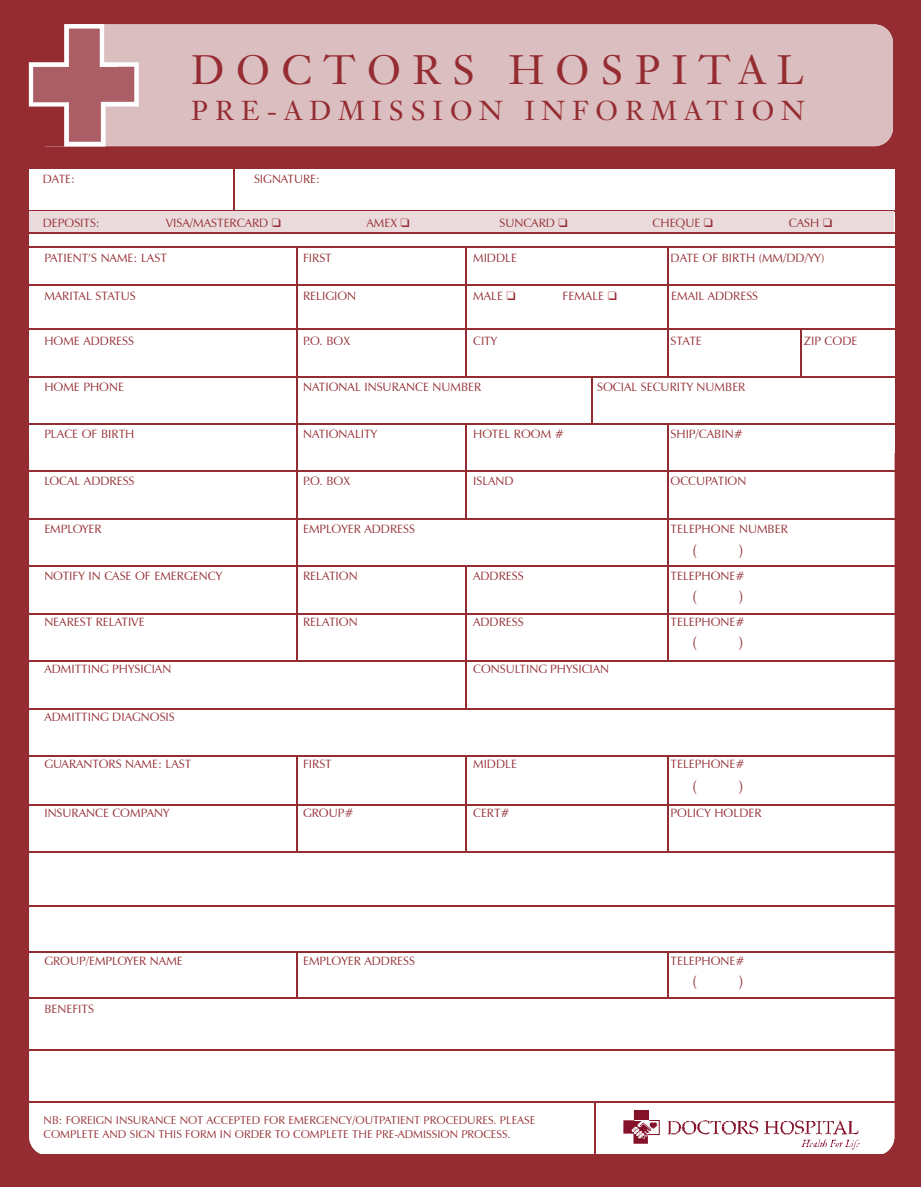
<style>
.page{position:relative;width:921px;height:1187px;background:#fff}
.page>*{position:absolute;margin:0;border:0;box-sizing:border-box;transform-origin:0 0}
.t1{font:40.5px "Janson Text";color:#942c32}
.t2{font:27px "Janson Text";letter-spacing:.26em;color:#942c32}
.t3{font:16.5px "Zapf Humanist 601 BT";color:#942c32}
.t4{font:12px "Zapf Humanist 601 BT";color:#942c32}
.t5{font:11.25px/13.6px "Zapf Humanist 601 BT";color:#942c32}
</style>
<div class="page">
<div style="left:0;top:0;width:920px;height:1185px;background:#942c32"></div>
<div style="left:29px;top:453px;width:865px;height:701px;background:#fff"></div>
<div style="left:29px;top:169px;width:865px;height:284px;background:#fff"></div>
<div style="left:0;top:1154px;width:920px;height:33px;background:#942c32"></div>
<div style="left:139px;top:24px;width:753px;height:122px;background:#dbbec0"></div>
<svg style="left:28px;top:62px;width:1px;height:45px"></svg>
<svg style="left:29px;top:24px;width:110px;height:122px"></svg>
<svg style="left:667px;top:1120px;width:90px;height:14px"></svg>
<svg style="left:623px;top:1110px;width:34px;height:33px"></svg>
<svg style="left:764px;top:1120px;width:95px;height:29px;background:#ebd8dc"></svg>
<hr style="left:28px;top:284px;width:867px;height:1px;background:#942c32">
<hr style="left:28px;top:211px;width:867px;height:1px;background:#942c32">
<hr style="left:28px;top:232px;width:867px;height:1px;background:#942c32">
<hr style="left:28px;top:247px;width:867px;height:1px;background:#942c32">
<hr style="left:28px;top:328px;width:867px;height:2px;background:#942c32">
<hr style="left:28px;top:376px;width:867px;height:1px;background:#942c32">
<hr style="left:28px;top:423px;width:867px;height:1px;background:#942c32">
<hr style="left:28px;top:470px;width:867px;height:2px;background:#942c32">
<hr style="left:28px;top:518px;width:867px;height:1px;background:#942c32">
<hr style="left:28px;top:566px;width:867px;height:1px;background:#942c32">
<hr style="left:28px;top:613px;width:867px;height:1px;background:#942c32">
<hr style="left:28px;top:660px;width:867px;height:2px;background:#942c32">
<hr style="left:28px;top:707px;width:867px;height:2px;background:#942c32">
<hr style="left:28px;top:755px;width:867px;height:1px;background:#942c32">
<hr style="left:28px;top:804px;width:867px;height:1px;background:#942c32">
<hr style="left:28px;top:851px;width:867px;height:2px;background:#942c32">
<hr style="left:28px;top:905px;width:867px;height:1px;background:#942c32">
<hr style="left:28px;top:951px;width:867px;height:2px;background:#942c32">
<hr style="left:28px;top:997px;width:867px;height:1px;background:#942c32">
<hr style="left:28px;top:1049px;width:867px;height:1px;background:#942c32">
<hr style="left:28px;top:1101px;width:870px;height:1px;background:#942c32">
<hr style="left:296px;top:247px;width:2px;height:414px;background:#942c32">
<hr style="left:296px;top:756px;width:2px;height:96px;background:#942c32">
<hr style="left:296px;top:952px;width:2px;height:46px;background:#942c32">
<hr style="left:233px;top:165px;width:1px;height:47px;background:#942c32">
<hr style="left:465px;top:424px;width:2px;height:95px;background:#942c32">
<hr style="left:591px;top:377px;width:1px;height:47px;background:#942c32">
<hr style="left:465px;top:247px;width:2px;height:130px;background:#942c32">
<hr style="left:465px;top:566px;width:2px;height:142px;background:#942c32">
<hr style="left:465px;top:756px;width:2px;height:96px;background:#942c32">
<hr style="left:667px;top:247px;width:2px;height:130px;background:#942c32">
<hr style="left:799px;top:329px;width:2px;height:48px;background:#942c32">
<hr style="left:667px;top:424px;width:2px;height:236px;background:#942c32">
<hr style="left:667px;top:756px;width:2px;height:95px;background:#942c32">
<hr style="left:667px;top:953px;width:2px;height:44px;background:#942c32">
<hr style="left:593px;top:1102px;width:2px;height:53px;background:#942c32">
<div style="left:29px;top:212px;width:864px;height:20px;background:#eadadb"></div>
<h1 class="t1" style="left:191px;top:53px;width:615px">D O C T O R S H O S P I TA L</h1>
<h2 class="t2" style="left:191px;top:100px;width:615px">PRE-ADMISSION INFORMAT I O N</h2>
<p class="t4" style="left:43px;top:172px;width:34px">DATE:</p>
<p class="t4" style="left:254px;top:172px;width:68px">SIGNATURE:</p>
<p class="t4" style="left:43px;top:215px;width:58px">DEPOSITS:</p>
<p class="t4" style="left:166px;top:215px;width:117px">VISA/MASTERCARD ❑</p>
<p class="t4" style="left:366px;top:215px;width:45px">AMEX ❑</p>
<p class="t4" style="left:499px;top:215px;width:69px">SUNCARD ❑</p>
<p class="t4" style="left:652px;top:215px;width:62px">CHEQUE ❑</p>
<p class="t4" style="left:788px;top:215px;width:45px">CASH ❑</p>
<p class="t4" style="left:44px;top:250px;width:124px">PATIENT’S NAME: LAST</p>
<p class="t4" style="left:303px;top:250px;width:30px">FIRST</p>
<p class="t4" style="left:473px;top:250px;width:45px">MIDDLE</p>
<p class="t4" style="left:670px;top:250px;width:155px">DATE OF BIRTH (MM/DD/YY)</p>
<p class="t4" style="left:44px;top:289px;width:93px">MARITAL STATUS</p>
<p class="t4" style="left:303px;top:289px;width:55px">RELIGION</p>
<p class="t4" style="left:473px;top:289px;width:44px">MALE ❑</p>
<p class="t4" style="left:562px;top:289px;width:56px">FEMALE ❑</p>
<p class="t4" style="left:671px;top:289px;width:88px">EMAIL ADDRESS</p>
<p class="t4" style="left:44px;top:333px;width:91px">HOME ADDRESS</p>
<p class="t4" style="left:303px;top:333px;width:49px">P.O. BOX</p>
<p class="t4" style="left:473px;top:333px;width:26px">CITY</p>
<p class="t4" style="left:670px;top:333px;width:33px">STATE</p>
<p class="t4" style="left:803px;top:333px;width:55px">ZIP CODE</p>
<p class="t4" style="left:44px;top:379px;width:81px">HOME PHONE</p>
<p class="t4" style="left:303px;top:379px;width:180px">NATIONAL INSURANCE NUMBER</p>
<p class="t4" style="left:597px;top:379px;width:150px">SOCIAL SECURITY NUMBER</p>
<p class="t4" style="left:44px;top:426px;width:92px">PLACE OF BIRTH</p>
<p class="t4" style="left:303px;top:426px;width:76px">NATIONALITY</p>
<p class="t4" style="left:473px;top:426px;width:92px">HOTEL ROOM #</p>
<p class="t4" style="left:670px;top:426px;width:74px">SHIP/CABIN#</p>
<p class="t4" style="left:44px;top:474px;width:92px">LOCAL ADDRESS</p>
<p class="t4" style="left:303px;top:474px;width:49px">P.O. BOX</p>
<p class="t4" style="left:473px;top:474px;width:42px">ISLAND</p>
<p class="t4" style="left:670px;top:474px;width:77px">OCCUPATION</p>
<p class="t4" style="left:44px;top:521px;width:59px">EMPLOYER</p>
<p class="t4" style="left:303px;top:521px;width:113px">EMPLOYER ADDRESS</p>
<p class="t4" style="left:670px;top:521px;width:119px">TELEPHONE NUMBER</p>
<p class="t4" style="left:44px;top:568px;width:179px">NOTIFY IN CASE OF EMERGENCY</p>
<p class="t4" style="left:303px;top:568px;width:56px">RELATION</p>
<p class="t4" style="left:473px;top:568px;width:52px">ADDRESS</p>
<p class="t4" style="left:670px;top:568px;width:76px">TELEPHONE#</p>
<p class="t4" style="left:44px;top:614px;width:102px">NEAREST RELATIVE</p>
<p class="t4" style="left:303px;top:614px;width:56px">RELATION</p>
<p class="t4" style="left:473px;top:614px;width:52px">ADDRESS</p>
<p class="t4" style="left:670px;top:614px;width:76px">TELEPHONE#</p>
<p class="t4" style="left:44px;top:662px;width:128px">ADMITTING PHYSICIAN</p>
<p class="t4" style="left:473px;top:662px;width:137px">CONSULTING PHYSICIAN</p>
<p class="t4" style="left:44px;top:709px;width:132px">ADMITTING DIAGNOSIS</p>
<p class="t4" style="left:44px;top:757px;width:148px">GUARANTORS NAME: LAST</p>
<p class="t4" style="left:303px;top:757px;width:30px">FIRST</p>
<p class="t4" style="left:473px;top:757px;width:45px">MIDDLE</p>
<p class="t4" style="left:670px;top:757px;width:76px">TELEPHONE#</p>
<h3 class="t3" style="left:692px;top:540px;width:6px">(</h3>
<h3 class="t3" style="left:738px;top:540px;width:6px">)</h3>
<h3 class="t3" style="left:692px;top:586px;width:6px">(</h3>
<h3 class="t3" style="left:738px;top:586px;width:6px">)</h3>
<h3 class="t3" style="left:692px;top:632px;width:6px">(</h3>
<h3 class="t3" style="left:738px;top:632px;width:6px">)</h3>
<h3 class="t3" style="left:692px;top:775px;width:6px">(</h3>
<h3 class="t3" style="left:738px;top:775px;width:6px">)</h3>
<p class="t4" style="left:44px;top:806px;width:127px">INSURANCE COMPANY</p>
<p class="t4" style="left:303px;top:806px;width:52px">GROUP#</p>
<p class="t4" style="left:473px;top:806px;width:38px">CERT#</p>
<p class="t4" style="left:670px;top:806px;width:92px">POLICY HOLDER</p>
<p class="t4" style="left:44px;top:954px;width:140px">GROUP/EMPLOYER NAME</p>
<p class="t4" style="left:303px;top:954px;width:113px">EMPLOYER ADDRESS</p>
<p class="t4" style="left:670px;top:954px;width:76px">TELEPHONE#</p>
<p class="t4" style="left:44px;top:1001px;width:51px">BENEFITS</p>
<h3 class="t3" style="left:692px;top:971px;width:6px">(</h3>
<h3 class="t3" style="left:738px;top:971px;width:6px">)</h3>
<p class="t5" style="left:44px;top:1113px;width:493px">NB: FOREIGN INSURANCE NOT ACCEPTED FOR EMERGENCY/OUTPATIENT PROCEDURES. PLEASE<br>COMPLETE AND SIGN THIS FORM IN ORDER TO COMPLETE THE PRE-ADMISSION PROCESS.</p>
</div>
